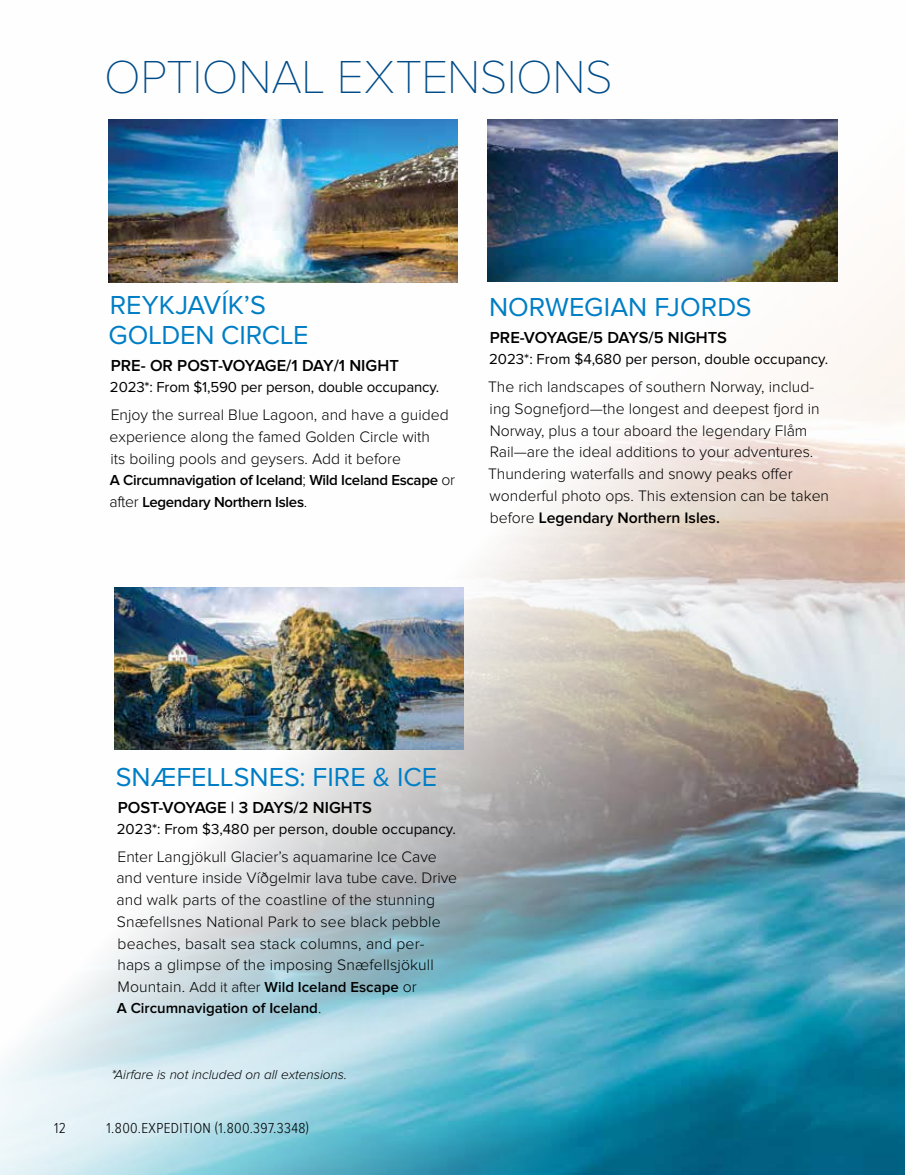
<style>
.page{position:relative;width:905px;height:1175px;background:#fff}
.page>*{position:absolute;margin:0;border:0;box-sizing:border-box;transform-origin:0 0}
.t1{font:100 48px "Proxima Nova";letter-spacing:-.01em;color:#004b88}
.t2{font:27px/30px "Proxima Nova";color:#007ec5}
.t3{font:600 16.5px "Proxima Nova";letter-spacing:-.005em;color:#000}
.t4{font:300 15.75px/21.8px "Proxima Nova";color:#000}
.t5{font:15px "Proxima Nova";color:#000}
.t6{font:600 15px/21.8px "Proxima Nova";letter-spacing:-.02em;color:#000}
.t7{font:600 15px/21px "Proxima Nova";color:#000}
.t8{font:300 15px "Proxima Nova Cond";letter-spacing:.025em;color:#000}
.t9{font:italic 300 13.5px "Proxima Nova";color:#000}
.s1{font-weight:300;font-size:15.75px}
.s2{font-weight:600}
.s3{font-weight:300}
</style>
<div class="page">
<img style="left:0;top:119px;width:904px;height:1055px">
<img style="left:108px;top:120px;width:349px;height:162px">
<img style="left:487px;top:120px;width:350px;height:162px">
<img style="left:114px;top:587px;width:350px;height:162px">
<h1 class="t1" style="left:104px;top:50px;width:510px">OPTIONAL EXTENSIONS</h1>
<h2 class="t2" style="left:108px;top:291px;width:201px">REYKJAVÍK’S<br>GOLDEN CIRCLE</h2>
<p class="t3" style="left:111px;top:356px;width:289px">PRE- OR POST-VOYAGE/1 DAY/1 NIGHT</p>
<p class="t5" style="left:110px;top:379px;width:331px">2023*: From $1,590 per person, double occupancy.</p>
<p class="t4" style="left:109px;top:404px;width:341px">Enjoy the surreal Blue Lagoon, and have a guided experience along the famed Golden Circle with its boiling pools and geysers. Add it before</p>
<p class="t6" style="left:109px;top:470px;width:347px">A Circumnavigation of Iceland<span class="s1">;</span> Wild Iceland Escape <span class="s1">or after</span> Legendary Northern Isles<span class="s1">.</span></p>
<h2 class="t2" style="left:489px;top:293px;width:264px">NORWEGIAN FJORDS</h2>
<p class="t3" style="left:490px;top:328px;width:239px">PRE-VOYAGE/5 DAYS/5 NIGHTS</p>
<p class="t5" style="left:489px;top:351px;width:340px">2023*: From $4,680 per person, double occupancy.</p>
<p class="t4" style="left:488px;top:376px;width:342px">The rich landscapes of southern Norway, includ&shy;ing Sognefjord—the longest and deepest fjord in Norway, plus a tour aboard the legendary Flåm Rail—are the ideal additions to your adventures.<br>Thundering waterfalls and snowy peaks offer wonderful photo ops. This extension can be taken before <span class="s2">Legendary Northern Isles.</span></p>
<h2 class="t2" style="left:116px;top:762px;width:323px">SNÆFELLSNES: FIRE &amp; ICE</h2>
<p class="t3" style="left:118px;top:798px;width:256px">POST-VOYAGE | 3 DAYS/2 NIGHTS</p>
<p class="t5" style="left:117px;top:820px;width:340px">2023*: From $3,480 per person, double occupancy.</p>
<p class="t4" style="left:116px;top:845px;width:342px">Enter Langjökull Glacier’s aquamarine Ice Cave and venture inside Víðgelmir lava tube cave. Drive and walk parts of the coastline of the stunning Snæfellsnes National Park to see black pebble beaches, basalt sea stack columns, and per&shy;haps a glimpse of the imposing Snæfellsjökull</p>
<p class="t7" style="left:117px;top:977px;width:301px"><span class="s1">Mountain.</span> <span class="s3">Add it after</span> Wild Iceland Escape <span class="s1">or<br></span>A Circumnavigation of Iceland<span class="s3">.</span></p>
<p class="t9" style="left:111px;top:1066px;width:237px">*Airfare is not included on all extensions.</p>
<p class="t8" style="left:54px;top:1119px;width:13px">12</p>
<p class="t8" style="left:106px;top:1119px;width:204px">1.800.EXPEDITION (1.800.397.3348)</p>
</div>
